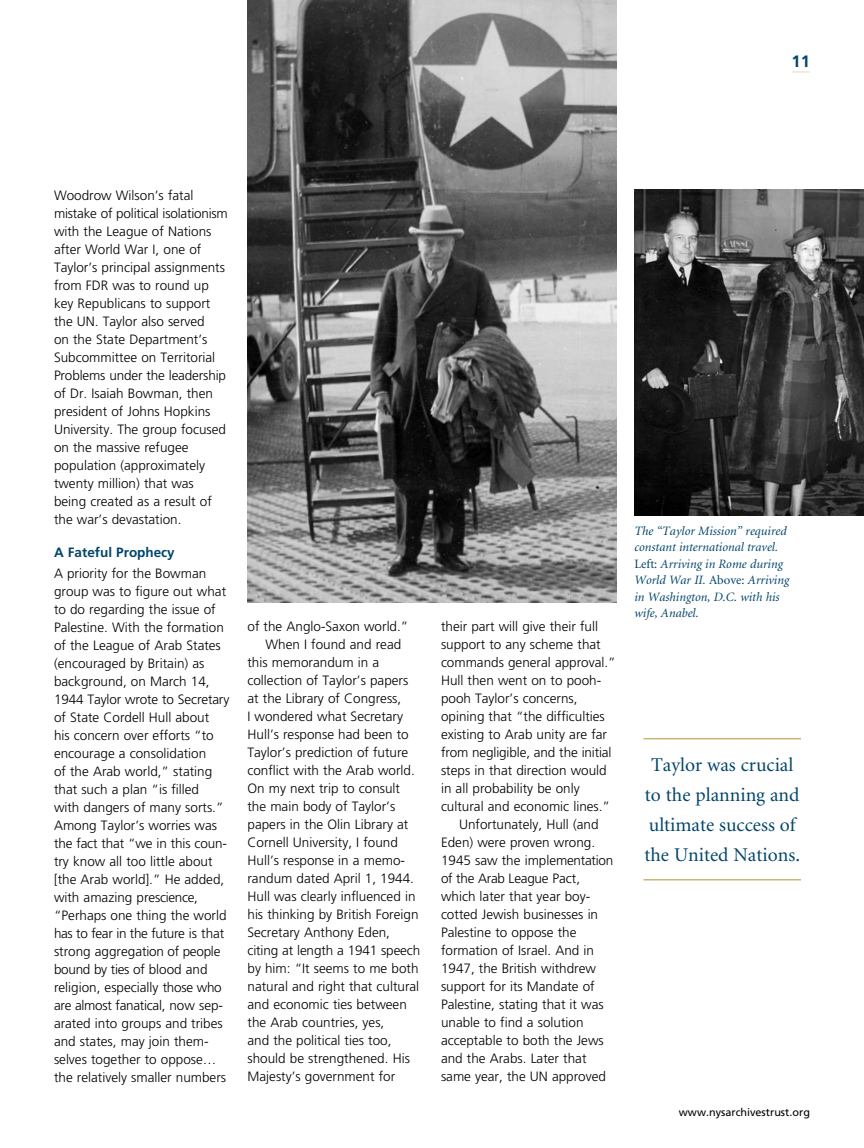
<style>
.page{position:relative;width:864px;height:1148px;background:#fff}
.page>*{position:absolute;margin:0;border:0;box-sizing:border-box;transform-origin:0 0}
.t1{font:19.5px/30px "Minion";color:#00456b;text-align:center}
.t2{font:700 16.5px "Frutiger";color:#00456b}
.t3{font:300 13.5px/18px "Frutiger";color:#000}
.t4{font:700 13.5px "Frutiger";color:#00456b}
.t5{font:italic 12.75px/16.5px "Minion";color:#00456b}
.t6{font:10.8px "Frutiger";color:#000}
.s1{font-style:normal}
</style>
<div class="page">
<hr style="left:644px;top:879px;width:157px;height:1px;background:#cbb677">
<hr style="left:644px;top:738px;width:157px;height:1px;background:#cbb677">
<svg style="left:792px;top:72px;width:18px;height:1px"></svg>
<img style="left:248px;top:0;width:369px;height:602px">
<img style="left:634px;top:189px;width:230px;height:327px">
<p class="t2" style="left:792px;top:51px;width:20px">11</p>
<p class="t3" style="left:54px;top:186px;width:175px">Woodrow Wilson’s fatal mistake of political isolationism with the League of Nations after World War I, one of<br>Taylor’s principal assignments from FDR was to round up key Republicans to support the UN. Taylor also served<br>on the State Department’s<br>Subcommittee on Territorial<br>Problems under the leadership of Dr. Isaiah Bowman, then president of Johns Hopkins<br>University. The group focused on the massive refugee population (approximately twenty million) that was being created as a result of the war’s devastation.</p>
<p class="t4" style="left:54px;top:544px;width:122px">A Fateful Prophecy</p>
<p class="t3" style="left:54px;top:564px;width:177px">A priority for the Bowman group was to figure out what to do regarding the issue of<br>Palestine. With the formation of the League of Arab States (encouraged by Britain) as background, on March 14,<br>1944 Taylor wrote to Secretary of State Cordell Hull about<br>his concern over efforts “to encourage a consolidation<br>of the Arab world,” stating that such a plan “is filled<br>with dangers of many sorts.”<br>Among Taylor’s worries was the fact that “we in this coun&shy;try know all too little about [the Arab world].” He added, with amazing prescience, “Perhaps one thing the world has to fear in the future is that strong aggregation of people bound by ties of blood and religion, especially those who are almost fanatical, now sep&shy;arated into groups and tribes and states, may join them&shy;selves together to oppose… the relatively smaller numbers</p>
<p class="t3" style="left:247px;top:617px;width:162px">of the Anglo-Saxon world.”</p>
<p class="t3" style="left:247px;top:635px;width:174px;text-indent:18px">When I found and read this memorandum in a collection of Taylor’s papers at the Library of Congress,<br>I wondered what Secretary<br>Hull’s response had been to<br>Taylor’s prediction of future conflict with the Arab world.<br>On my next trip to consult the main body of Taylor’s papers in the Olin Library at<br>Cornell University, I found<br>Hull’s response in a memo&shy;randum dated April 1, 1944.<br>Hull was clearly influenced in his thinking by British Foreign<br>Secretary Anthony Eden, citing at length a 1941 speech by him: “It seems to me both natural and right that cultural and economic ties between the Arab countries, yes,<br>and the political ties too, should be strengthened. His<br>Majesty’s government for</p>
<p class="t3" style="left:441px;top:617px;width:176px">their part will give their full support to any scheme that commands general approval.”<br>Hull then went on to pooh&shy;pooh Taylor’s concerns, opining that “the difficulties existing to Arab unity are far from negligible, and the initial steps in that direction would in all probability be only cultural and economic lines.”</p>
<p class="t3" style="left:441px;top:815px;width:174px;text-indent:18px">Unfortunately, Hull (and<br>Eden) were proven wrong.<br>1945 saw the implementation of the Arab League Pact, which later that year boy&shy;cotted Jewish businesses in<br>Palestine to oppose the formation of Israel. And in<br>1947, the British withdrew support for its Mandate of<br>Palestine, stating that it was unable to find a solution acceptable to both the Jews and the Arabs. Later that same year, the UN approved</p>
<p class="t5" style="left:634px;top:522px;width:156px">The “Taylor Mission” required constant international travel.<br><span class="s1">Left:</span> Arriving in Rome during<br>World War II. <span class="s1">Above:</span> Arriving in Washington, D.C. with his wife, Anabel.</p>
<h3 class="t1" style="left:644px;top:750px;width:157px">Taylor was crucial to the planning and ultimate success of the United Nations.</h3>
<p class="t6" style="left:679px;top:1105px;width:133px">www.nysarchivestrust.org</p>
</div>
